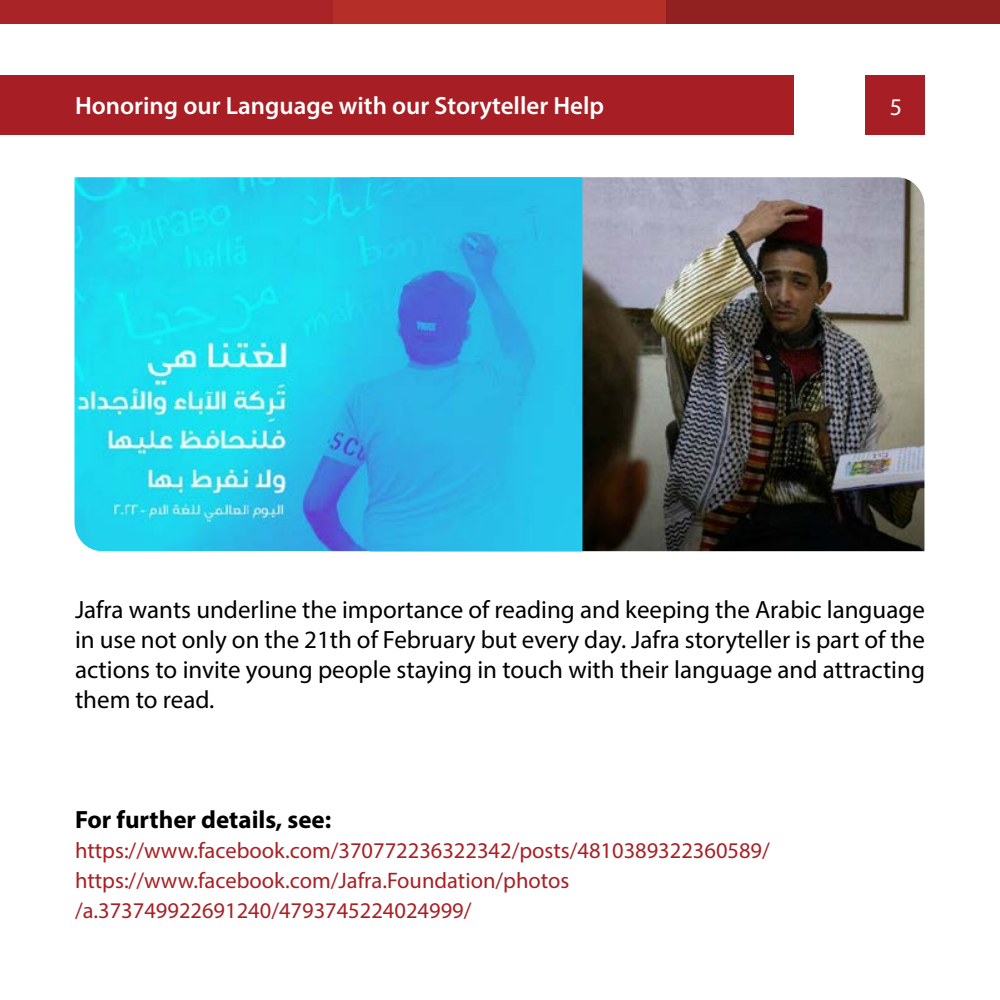
<style>
.page{position:relative;width:1000px;height:1000px;background:#fff}
.page>*{position:absolute;margin:0;border:0;box-sizing:border-box;transform-origin:0 0}
.t1{font:25px/30px "Myriad Pro";color:#000;text-align:justify}
.t2{font:600 25px "Myriad Pro";color:#fff}
.t3{font:700 25px "Myriad Pro";color:#000}
.t4{font:24px "Myriad Pro";color:#fff}
.t5{font:22.5px/30px "Myriad Pro";color:#a82024}
</style>
<div class="page">
<div style="left:0;top:75px;width:794px;height:60px;background:#a71f24"></div>
<div style="left:865px;top:75px;width:60px;height:60px;background:#a71f24"></div>
<div style="left:0;top:0;width:333px;height:24px;background:#a92426"></div>
<div style="left:333px;top:0;width:334px;height:24px;background:#b62e28"></div>
<div style="left:667px;top:0;width:333px;height:24px;background:#902120"></div>
<img style="left:582px;top:177px;width:342px;height:374px">
<img style="left:74px;top:177px;width:508px;height:374px">
<p class="t2" style="left:75px;top:90px;width:531px">Honoring our Language with our Storyteller Help</p>
<p class="t4" style="left:890px;top:92px;width:14px">5</p>
<p class="t1" style="left:75px;top:594px;width:852px">Jafra wants underline the importance of reading and keeping the Arabic language in use not only on the 21th of February but every day. Jafra storyteller is part of the actions to invite young people staying in touch with their language and attracting them to read.</p>
<p class="t3" style="left:75px;top:803px;width:258px">For further details, see:</p>
<p class="t5" style="left:75px;top:835px;width:696px">https://www.facebook.com/370772236322342/posts/4810389322360589/ https://www.facebook.com/Jafra.Foundation/photos<br>a/ .373749922691240/4793745224024999/</p>
</div>
